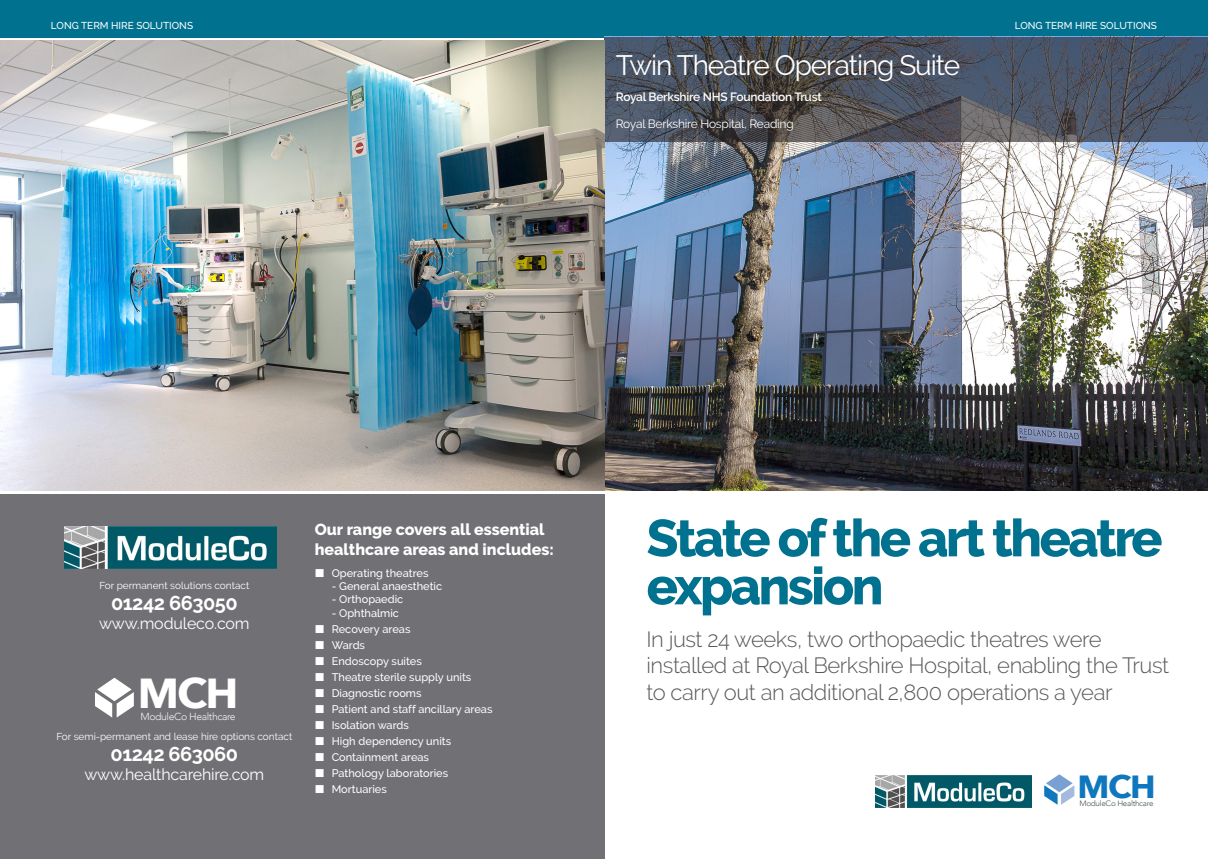
<style>
.page{position:relative;width:1208px;height:859px;background:#fff}
.page>*{position:absolute;margin:0;border:0;box-sizing:border-box;transform-origin:0 0}
.Cover_Title{font:800 52px/48px "Raleway";letter-spacing:-.05em;color:#00718e}
.t1{font:700 41.9px "Avenir Next";color:#fff}
.t2{font:700 32px "Avenir Next";color:#0e77be;scale:1.05 1}
.Picture_Title{font:28px "Raleway";letter-spacing:-.04em;color:#fff}
.Cover_Intro{font:300 22px/26.4px "Raleway";letter-spacing:-.02em;color:#57585a}
.t3{font:700 20px "Raleway";letter-spacing:-.025em;color:#fff}
.Inside_Intro{font:800 16px/20px "Raleway";color:#fff}
.t4{font:16px "Raleway";letter-spacing:-.01em;color:#fff}
.Picture_Strap{font:600 12px "Raleway";letter-spacing:-.02em;color:#fff}
.Picture_Strap-2{font:12px "Raleway";letter-spacing:-.02em;color:#fff}
.t5{font:500 11px "Raleway";color:#fff}
.t6{font:300 10.2px "Avenir";letter-spacing:-.04em;color:#f2f3f4}
.t7{font:10px "Raleway";color:#fff}
.t8{font:500 10px "Raleway";color:#fff}
.t9{font:300 7.8px "Avenir";letter-spacing:-.04em;color:#4c5758;scale:1.05 1}
</style>
<div class="page">
<div style="left:0;top:0;width:1208px;height:37px;background:#00718e"></div>
<img style="left:604px;top:37px;width:604px;height:453px">
<svg style="left:604px;top:37px;width:603px;height:105px"></svg>
<div style="left:0;top:495px;width:604px;height:364px;background:#717074"></div>
<svg style="left:95px;top:678px;width:39px;height:40px"></svg>
<img style="left:64px;top:526px;width:213px;height:43px">
<img style="left:0;top:40px;width:604px;height:450px">
<img style="left:875px;top:775px;width:156px;height:32px">
<svg style="left:1044px;top:774px;width:30px;height:31px"></svg>
<p class="t8" style="left:51px;top:19px;width:144px">LONG TERM HIRE SOLUTIONS</p>
<p class="t8" style="left:1014px;top:19px;width:144px">LONG TERM HIRE SOLUTIONS</p>
<p class="Picture_Title" style="left:616px;top:48px;width:346px">Twin Theatre Operating Suite</p>
<p class="Picture_Strap" style="left:616px;top:90px;width:207px">Royal Berkshire NHS Foundation Trust</p>
<p class="Picture_Strap-2" style="left:616px;top:116px;width:179px">Royal Berkshire Hospital, Reading</p>
<p class="t7" style="left:99px;top:579px;width:151px">For permanent solutions contact</p>
<p class="t3" style="left:111px;top:591px;width:128px">01242 663050</p>
<p class="t4" style="left:99px;top:614px;width:152px">www.moduleco.com</p>
<p class="t1" style="left:138px;top:657px;width:102px">MCH</p>
<p class="t6" style="left:140px;top:710px;width:97px">ModuleCo Healthcare</p>
<p class="t7" style="left:56px;top:731px;width:237px">For semi-permanent and lease hire options contact</p>
<p class="t3" style="left:111px;top:743px;width:129px">01242 663060</p>
<p class="t4" style="left:84px;top:765px;width:181px">www.healthcarehire.com</p>
<p class="Inside_Intro" style="left:315px;top:520px;width:240px">Our range covers all essential healthcare areas and includes:</p>
<p class="t5" style="left:332px;top:567px;width:98px">Operating theatres</p>
<p class="t5" style="left:332px;top:580px;width:112px">- General anaesthetic</p>
<p class="t5" style="left:332px;top:593px;width:73px">- Orthopaedic</p>
<p class="t5" style="left:332px;top:606px;width:69px">- Ophthalmic</p>
<p class="t5" style="left:332px;top:622px;width:80px">Recovery areas</p>
<p class="t5" style="left:332px;top:638px;width:35px">Wards</p>
<p class="t5" style="left:332px;top:654px;width:92px">Endoscopy suites</p>
<p class="t5" style="left:332px;top:670px;width:141px">Theatre sterile supply units</p>
<p class="t5" style="left:332px;top:686px;width:91px">Diagnostic rooms</p>
<p class="t5" style="left:332px;top:702px;width:162px">Patient and staff ancillary areas</p>
<p class="t5" style="left:332px;top:719px;width:79px">Isolation wards</p>
<p class="t5" style="left:332px;top:735px;width:121px">High dependency units</p>
<p class="t5" style="left:332px;top:751px;width:99px">Containment areas</p>
<p class="t5" style="left:332px;top:767px;width:118px">Pathology laboratories</p>
<p class="t5" style="left:332px;top:783px;width:57px">Mortuaries</p>
<p class="Cover_Title" style="left:646px;top:514px;width:517px">State of the art theatre expansion</p>
<p class="Cover_Intro" style="left:646px;top:626px;width:524px">In just 24 weeks, two orthopaedic theatres were installed at Royal Berkshire Hospital, enabling the Trust to carry out an additional 2,800 operations a year</p>
<p class="t2" style="left:1077px;top:767px;width:76px">MCH</p>
<p class="t9" style="left:1079px;top:799px;width:72px">ModuleCo Healthcare</p>
</div>
